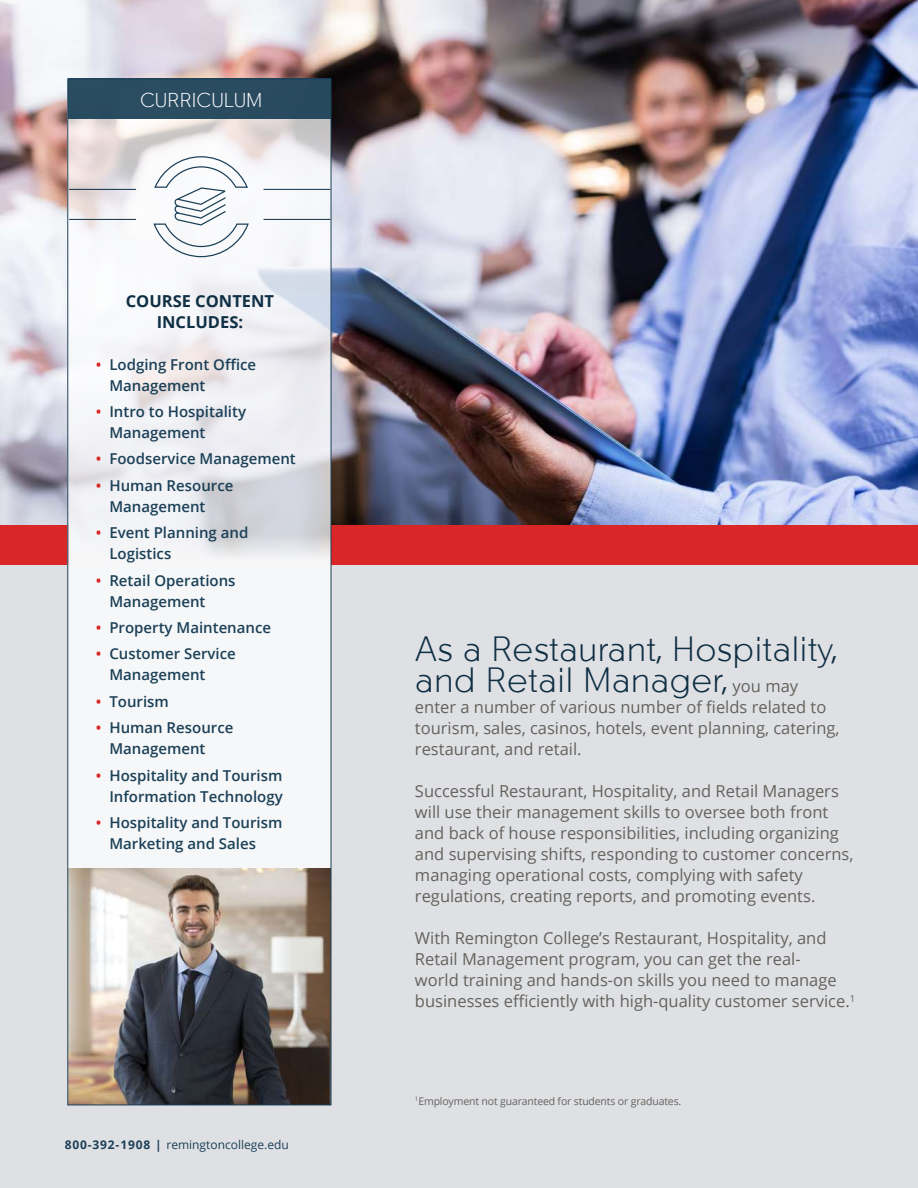
<style>
.page{position:relative;width:918px;height:1188px;background:#fff}
.page>*{position:absolute;margin:0;border:0;box-sizing:border-box;transform-origin:0 0}
.t1{font:300 31.5px/31.5px "Tabarra";color:#0f2f44}
.t2{font:300 18px "Tabarra";color:#fff}
.t3{font:16.5px/21px "Open Sans";color:#63635c}
.t4{font:700 16.5px/21px "Open Sans";color:#0f2f44;text-align:center}
.t5{font:600 15px/21px "Open Sans";color:#1b4057}
.t6{font:12px "Open Sans";color:#1b4057}
.t7{font:10.5px "Open Sans";letter-spacing:-.015em;color:#63635c}
.s1{color:#da2626}
.s2{font-weight:700}
.s3{font-family:"Open Sans";font-weight:400;font-size:16.5px;color:#63635c}
</style>
<div class="page">
<div style="left:0;top:536px;width:918px;height:652px;background:#dfe0e4"></div>
<img style="left:0;top:0;width:918px;height:525px">
<div style="left:331px;top:525px;width:587px;height:40px;background:#da2626"></div>
<div style="left:0;top:525px;width:68px;height:40px;background:#da2626"></div>
<svg style="left:69px;top:119px;width:260px;height:749px;fill:#f6f7f8"></svg>
<svg style="left:153px;top:156px;width:97px;height:102px"></svg>
<div style="left:68px;top:79px;width:263px;height:40px;background:#2a4c61"></div>
<img style="left:69px;top:868px;width:260px;height:235px">
<hr style="left:69px;top:189px;width:67px;height:1px;background:#0f2f44">
<hr style="left:69px;top:219px;width:67px;height:1px;background:#0f2f44">
<hr style="left:264px;top:189px;width:66px;height:1px;background:#0f2f44">
<hr style="left:264px;top:219px;width:66px;height:1px;background:#0f2f44">
<p class="t2" style="left:140px;top:89px;width:124px">CURRICULUM</p>
<p class="t4" style="left:126px;top:290px;width:150px">COURSE CONTENT<br>INCLUDES:</p>
<p class="t5" style="left:109px;top:353px;width:148px;text-indent:-13px"><span class="s1">•</span> Lodging Front Office<br>Management</p>
<p class="t5" style="left:109px;top:401px;width:138px;text-indent:-13px"><span class="s1">•</span> Intro to Hospitality<br>Management</p>
<p class="t5" style="left:96px;top:448px;width:201px"><span class="s1">•</span> Foodservice Management</p>
<p class="t5" style="left:109px;top:474px;width:126px;text-indent:-13px"><span class="s1">•</span> Human Resource<br>Management</p>
<p class="t5" style="left:109px;top:522px;width:141px;text-indent:-13px"><span class="s1">•</span> Event Planning and<br>Logistics</p>
<p class="t5" style="left:109px;top:569px;width:128px;text-indent:-13px"><span class="s1">•</span> Retail Operations<br>Management</p>
<p class="t5" style="left:96px;top:617px;width:177px"><span class="s1">•</span> Property Maintenance</p>
<p class="t5" style="left:109px;top:643px;width:128px;text-indent:-13px"><span class="s1">•</span> Customer Service<br>Management</p>
<p class="t5" style="left:96px;top:690px;width:74px"><span class="s1">•</span> Tourism</p>
<p class="t5" style="left:109px;top:717px;width:126px;text-indent:-13px"><span class="s1">•</span> Human Resource<br>Management</p>
<p class="t5" style="left:96px;top:764px;width:188px;text-align:right"><span class="s1">•</span> Hospitality and Tourism<br>Information Technology</p>
<p class="t5" style="left:109px;top:812px;width:175px;text-indent:-13px"><span class="s1">•</span> Hospitality and Tourism<br>Marketing and Sales</p>
<p class="t6" style="left:65px;top:1136px;width:226px"><span class="s2">800-392-1908 |</span> remingtoncollege.edu</p>
<h1 class="t1" style="left:415px;top:633px;width:425px">As a Restaurant, Hospitality, and Retail Manager, <span class="s3">you may</span></h1>
<p class="t3" style="left:415px;top:696px;width:426px">enter a number of various number of fields related to tourism, sales, casinos, hotels, event planning, catering, restaurant, and retail.</p>
<p class="t3" style="left:415px;top:780px;width:440px">Successful Restaurant, Hospitality, and Retail Managers will use their management skills to oversee both front and back of house responsibilities, including organizing and supervising shifts, responding to customer concerns, managing operational costs, complying with safety regulations, creating reports, and promoting events.</p>
<p class="t3" style="left:415px;top:927px;width:442px">With Remington College’s Restaurant, Hospitality, and Retail Management program, you can get the real-<br>world training and hands-on skills you need to manage businesses efficiently with high-quality customer service.<sup>1</sup></p>
<p class="t7" style="left:415px;top:1094px;width:268px"><sup>1</sup>Employment not guaranteed for students or graduates.</p>
</div>
